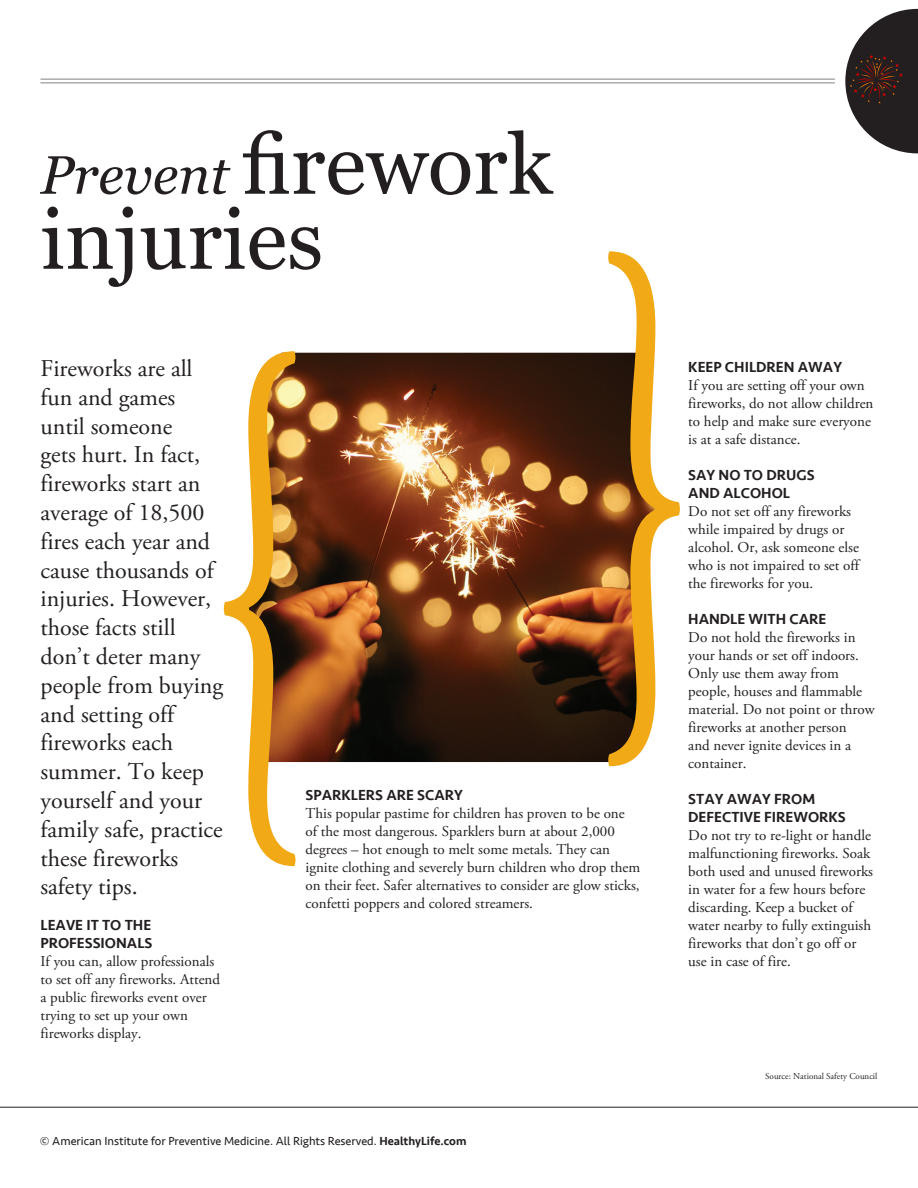
<style>
.page{position:relative;width:918px;height:1188px;background:#fff}
.page>*{position:absolute;margin:0;border:0;box-sizing:border-box;transform-origin:0 0}
.t1{font:604.35px "Adobe Garamond Pro";color:#f2a916;scale:.54 1}
.t2{font:84px/75px "Georgia";color:#231f20}
.t3{font:24px/28.8px "Adobe Garamond Pro";color:#231f20}
.t4{font:15px/18px "Adobe Garamond Pro";color:#231f20}
.t5{font:500 15px/18px "Seravek";color:#231f20}
.t6{font:12px "Seravek";color:#231f20}
.t7{font:9px "Adobe Garamond Pro";color:#231f20}
.s1{font-style:italic;font-size:54px}
.s2{font-weight:500}
</style>
<div class="page">
<img style="left:243px;top:353px;width:365px;height:409px">
<hr style="left:0;top:1107px;width:918px;height:1px;background:#231f20">
<hr style="left:40px;top:79px;width:795px;height:1px;background:#808285">
<hr style="left:40px;top:82px;width:795px;height:1px;background:#808285">
<svg style="left:845px;top:9px;width:73px;height:144px"></svg>
<svg style="left:608px;top:352px;width:51px;height:411px"></svg>
<p class="t2" style="left:40px;top:124px;width:514px"><span class="s1">Prevent</span> firework injuries</p>
<p class="t1" style="left:203px;top:216px;width:193px">{</p>
<p class="t3" style="left:40px;top:355px;width:184px">Fireworks are all fun and games until someone<br>gets hurt. In fact, fireworks start an average of 18,500 fires each year and cause thousands of injuries. However, those facts still don’t deter many people from buying and setting off fireworks each summer. To keep yourself and your family safe, practice these fireworks safety tips.</p>
<p class="t5" style="left:40px;top:917px;width:113px">LEAVE IT TO THE<br>PROFESSIONALS</p>
<p class="t4" style="left:40px;top:953px;width:181px">If you can, allow professionals to set off any fireworks. Attend a public fireworks event over trying to set up your own fireworks display.</p>
<p class="t5" style="left:306px;top:786px;width:159px">SPARKLERS ARE SCARY</p>
<p class="t4" style="left:306px;top:805px;width:336px">This popular pastime for children has proven to be one<br>of the most dangerous. Sparklers burn at about 2,000 degrees – hot enough to melt some metals. They can ignite clothing and severely burn children who drop them on their feet. Safer alternatives to consider are glow sticks, confetti poppers and colored streamers.</p>
<p class="t6" style="left:40px;top:1132px;width:428px">© American Institute for Preventive Medicine. All Rights Reserved. <span class="s2">HealthyLife.com</span></p>
<p class="t5" style="left:688px;top:359px;width:155px">KEEP CHILDREN AWAY</p>
<p class="t4" style="left:688px;top:377px;width:187px">If you are setting off your own fireworks, do not allow children to help and make sure everyone is at a safe distance.</p>
<p class="t5" style="left:688px;top:467px;width:128px">SAY NO TO DRUGS<br>AND ALCOHOL</p>
<p class="t4" style="left:688px;top:503px;width:172px">Do not set off any fireworks while impaired by drugs or alcohol. Or, ask someone else who is not impaired to set off the fireworks for you.</p>
<p class="t5" style="left:688px;top:611px;width:140px">HANDLE WITH CARE</p>
<p class="t4" style="left:688px;top:629px;width:188px">Do not hold the fireworks in your hands or set off indoors.<br>Only use them away from people, houses and flammable material. Do not point or throw fireworks at another person<br>and never ignite devices in a container.</p>
<p class="t5" style="left:688px;top:791px;width:159px">STAY AWAY FROM<br>DEFECTIVE FIREWORKS</p>
<p class="t4" style="left:688px;top:827px;width:186px">Do not try to re-light or handle malfunctioning fireworks. Soak both used and unused fireworks in water for a few hours before discarding. Keep a bucket of water nearby to fully extinguish fireworks that don’t go off or use in case of fire.</p>
<p class="t7" style="left:765px;top:1070px;width:114px">Source: National Safety Council</p>
</div>
